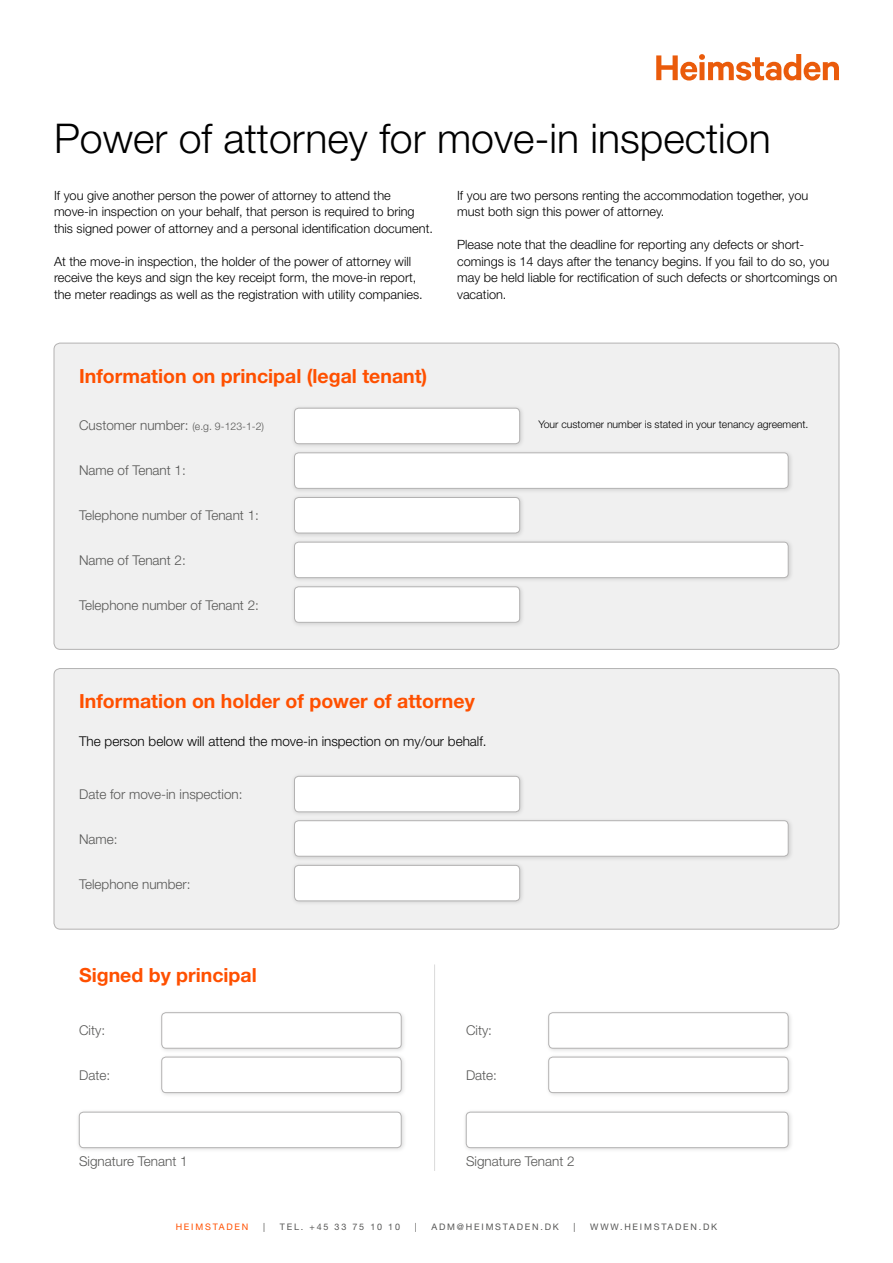
<style>
.page{position:relative;width:893px;height:1263px;background:#fff}
.page>*{position:absolute;margin:0;border:0;box-sizing:border-box;transform-origin:0 0}
.t1{font:300 41.1px "Helvetica Neue LT Std";color:#000}
.t2{font:700 19.5px "Helvetica Neue LT Std";color:#ff5000}
.t3{font:300 13.5px "Helvetica Neue LT Std";color:#575756}
.t4{font:300 13.5px "Helvetica Neue LT Std";color:#000}
.t5{font:300 12.75px/16.5px "Helvetica Neue LT Std";color:#000}
.t6{font:300 10.5px "Helvetica Neue LT Std";color:#000}
.t7{font:9px "Helvetica Neue LT Std";letter-spacing:.2em;color:#575756}
.t8{font:9px "Helvetica Neue LT Std";letter-spacing:.2em;color:#ff5000}
.s1{font-size:10.5px}
</style>
<div class="page">
<svg style="left:656px;top:54px;width:183px;height:27px"></svg>
<div style="left:54px;top:343px;width:785px;height:306px;background:#f0f0f0;border-radius:6px"></div>
<div style="left:54px;top:668px;width:785px;height:261px;background:#f0f0f0;border-radius:6px"></div>
<div style="left:54px;top:668px;width:785px;height:261px;border:1px solid #b3b2b2;border-radius:6px"></div>
<div style="left:290px;top:404px;width:235px;height:46px;background:#000;opacity:.15"></div>
<div style="left:294px;top:408px;width:226px;height:36px;background:#fff;border-radius:4px"></div>
<div style="left:294px;top:408px;width:226px;height:36px;border:1px solid #b3b2b2;border-radius:4px"></div>
<div style="left:290px;top:817px;width:504px;height:45px;background:#000;opacity:.15"></div>
<div style="left:294px;top:821px;width:494px;height:35px;background:#fff;border-radius:4px"></div>
<div style="left:294px;top:820px;width:494px;height:36px;border:1px solid #b3b2b2;border-radius:4px"></div>
<div style="left:158px;top:1053px;width:249px;height:45px;background:#000;opacity:.15"></div>
<div style="left:162px;top:1057px;width:239px;height:35px;background:#fff;border-radius:4px"></div>
<div style="left:162px;top:1057px;width:239px;height:36px;border:1px solid #b3b2b2;border-radius:4px"></div>
<div style="left:545px;top:1053px;width:249px;height:45px;background:#000;opacity:.15"></div>
<div style="left:549px;top:1057px;width:239px;height:35px;background:#fff;border-radius:4px"></div>
<div style="left:548px;top:1057px;width:240px;height:36px;border:1px solid #b3b2b2;border-radius:4px"></div>
<div style="left:75px;top:1108px;width:332px;height:45px;background:#000;opacity:.15"></div>
<div style="left:79px;top:1112px;width:322px;height:36px;background:#fff;border-radius:4px"></div>
<div style="left:79px;top:1112px;width:322px;height:36px;border:1px solid #b3b2b2;border-radius:4px"></div>
<div style="left:462px;top:1108px;width:332px;height:45px;background:#000;opacity:.15"></div>
<div style="left:466px;top:1112px;width:322px;height:36px;background:#fff;border-radius:4px"></div>
<div style="left:466px;top:1112px;width:322px;height:36px;border:1px solid #b3b2b2;border-radius:4px"></div>
<div style="left:290px;top:772px;width:235px;height:46px;background:#000;opacity:.15"></div>
<div style="left:294px;top:776px;width:226px;height:36px;background:#fff;border-radius:4px"></div>
<div style="left:294px;top:776px;width:226px;height:36px;border:1px solid #b3b2b2;border-radius:4px"></div>
<div style="left:158px;top:1009px;width:249px;height:45px;background:#000;opacity:.15"></div>
<div style="left:162px;top:1013px;width:239px;height:35px;background:#fff;border-radius:4px"></div>
<div style="left:162px;top:1012px;width:239px;height:36px;border:1px solid #b3b2b2;border-radius:4px"></div>
<div style="left:545px;top:1009px;width:249px;height:45px;background:#000;opacity:.15"></div>
<div style="left:549px;top:1013px;width:239px;height:35px;background:#fff;border-radius:4px"></div>
<div style="left:548px;top:1012px;width:240px;height:36px;border:1px solid #b3b2b2;border-radius:4px"></div>
<div style="left:290px;top:449px;width:504px;height:45px;background:#000;opacity:.15"></div>
<div style="left:294px;top:453px;width:494px;height:35px;background:#fff;border-radius:4px"></div>
<div style="left:294px;top:453px;width:494px;height:36px;border:1px solid #b3b2b2;border-radius:4px"></div>
<div style="left:290px;top:861px;width:235px;height:46px;background:#000;opacity:.15"></div>
<div style="left:294px;top:865px;width:226px;height:36px;background:#fff;border-radius:4px"></div>
<div style="left:294px;top:865px;width:226px;height:36px;border:1px solid #b3b2b2;border-radius:4px"></div>
<div style="left:290px;top:538px;width:504px;height:45px;background:#000;opacity:.15"></div>
<div style="left:294px;top:542px;width:494px;height:36px;background:#fff;border-radius:4px"></div>
<div style="left:294px;top:542px;width:494px;height:36px;border:1px solid #b3b2b2;border-radius:4px"></div>
<div style="left:290px;top:493px;width:235px;height:46px;background:#000;opacity:.15"></div>
<div style="left:294px;top:497px;width:226px;height:36px;background:#fff;border-radius:4px"></div>
<div style="left:294px;top:497px;width:226px;height:36px;border:1px solid #b3b2b2;border-radius:4px"></div>
<div style="left:290px;top:583px;width:235px;height:45px;background:#000;opacity:.15"></div>
<div style="left:294px;top:587px;width:226px;height:35px;background:#fff;border-radius:4px"></div>
<div style="left:294px;top:587px;width:226px;height:35px;border:1px solid #b3b2b2;border-radius:4px"></div>
<hr style="left:434px;top:964px;width:1px;height:207px;background:#dadada">
<p class="t1" style="left:54px;top:114px;width:718px">Power of attorney for move-in inspection</p>
<p class="t5" style="left:54px;top:186px;width:381px">If you give another person the power of attorney to attend the move-in inspection on your behalf, that person is required to bring this signed power of attorney and a personal identification document.</p>
<p class="t5" style="left:54px;top:252px;width:370px">At the move-in inspection, the holder of the power of attorney will receive the keys and sign the key receipt form, the move-in report, the meter readings as well as the registration with utility companies.</p>
<p class="t5" style="left:457px;top:186px;width:353px">If you are two persons renting the accommodation together, you must both sign this power of attorney.</p>
<p class="t5" style="left:457px;top:236px;width:382px">Please note that the deadline for reporting any defects or short&shy;comings is 14 days after the tenancy begins. If you fail to do so, you may be held liable for rectification of such defects or shortcomings on vacation.</p>
<p class="t2" style="left:79px;top:364px;width:350px">Information on principal (legal tenant)</p>
<p class="t3" style="left:79px;top:417px;width:187px">Customer number: <span class="s1">(e.g. 9-123-1-2)</span></p>
<p class="t3" style="left:79px;top:462px;width:108px">Name of Tenant 1:</p>
<p class="t3" style="left:79px;top:507px;width:181px">Telephone number of Tenant 1:</p>
<p class="t3" style="left:79px;top:552px;width:108px">Name of Tenant 2:</p>
<p class="t3" style="left:79px;top:597px;width:181px">Telephone number of Tenant 2:</p>
<p class="t2" style="left:79px;top:689px;width:397px">Information on holder of power of attorney</p>
<p class="t4" style="left:79px;top:733px;width:409px">The person below will attend the move-in inspection on my/our behalf.</p>
<p class="t3" style="left:79px;top:786px;width:165px">Date for move-in inspection:</p>
<p class="t3" style="left:79px;top:831px;width:40px">Name:</p>
<p class="t3" style="left:79px;top:876px;width:113px">Telephone number:</p>
<p class="t2" style="left:79px;top:962px;width:179px">Signed by principal</p>
<p class="t3" style="left:79px;top:1022px;width:28px">City:</p>
<p class="t3" style="left:79px;top:1067px;width:33px">Date:</p>
<p class="t3" style="left:466px;top:1022px;width:28px">City:</p>
<p class="t3" style="left:466px;top:1067px;width:33px">Date:</p>
<p class="t6" style="left:538px;top:417px;width:272px">Your customer number is stated in your tenancy agreement.</p>
<p class="t3" style="left:79px;top:1153px;width:110px">Signature Tenant 1</p>
<p class="t3" style="left:466px;top:1153px;width:110px">Signature Tenant 2</p>
<p class="t8" style="left:176px;top:1221px;width:74px">HEIMSTADEN</p>
<p class="t7" style="left:263px;top:1221px;width:3px">|</p>
<p class="t7" style="left:280px;top:1221px;width:122px">TEL. +45 33 75 10 10</p>
<p class="t7" style="left:415px;top:1221px;width:3px">|</p>
<p class="t7" style="left:432px;top:1221px;width:129px">ADM@HEIMSTADEN.DK</p>
<p class="t7" style="left:574px;top:1221px;width:3px">|</p>
<p class="t7" style="left:590px;top:1221px;width:128px">WWW.HEIMSTADEN.DK</p>
</div>
